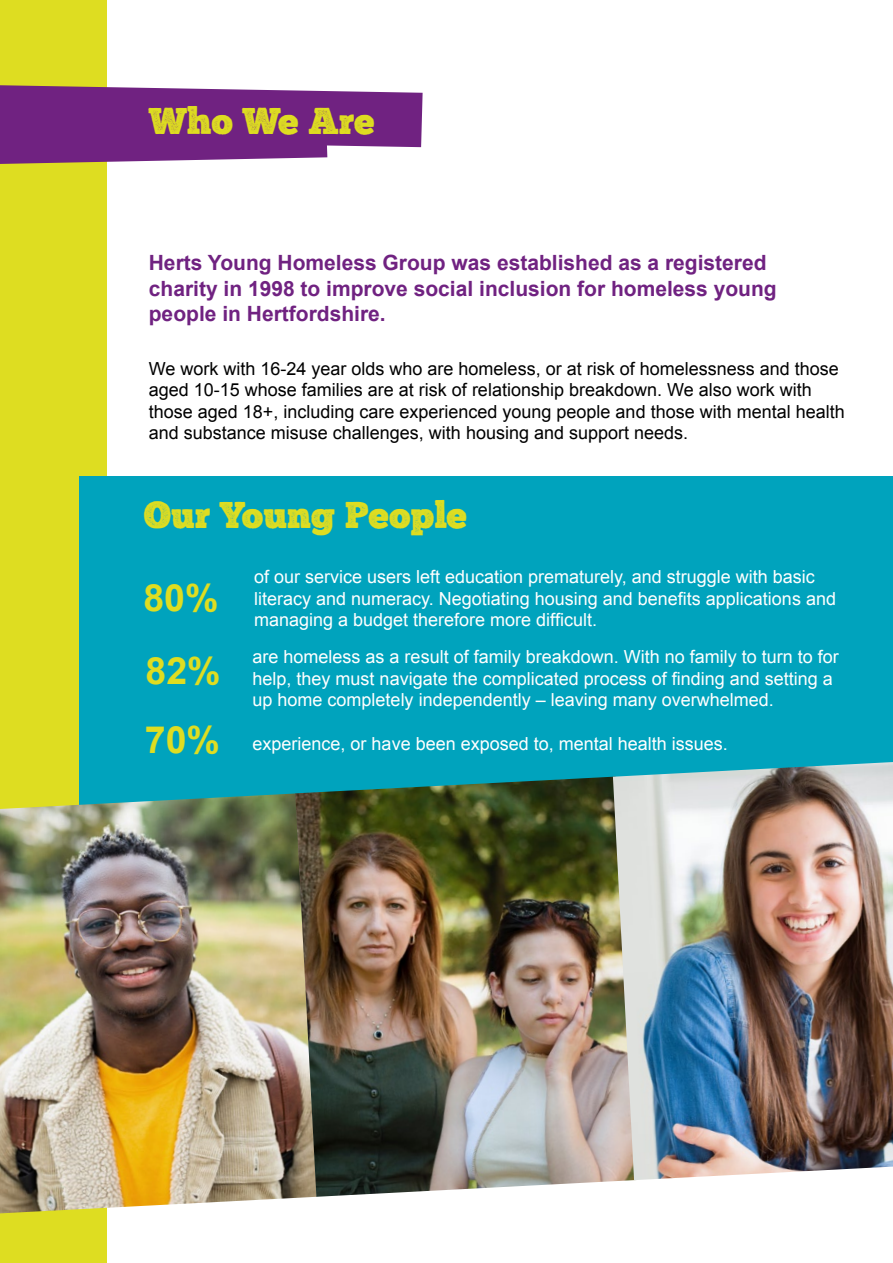
<style>
.page{position:relative;width:893px;height:1263px;background:#fff}
.page>*{position:absolute;margin:0;border:0;box-sizing:border-box;transform-origin:0 0}
.t1{font:37.5px "Chunk Five Print";color:#dedd21}
.t2{font:700 37.5px/73.7px "Arial";color:#dedd21}
.t3{font:700 21px/25.2px "Arial";color:#702281}
.t4{font:18px/21.6px "Arial";color:#fff}
.t5{font:18px/21.6px "Arial";color:#000}
</style>
<div class="page">
<div style="left:0;top:0;width:106px;height:1263px;background:#dedd21"></div>
<svg style="left:0;top:85px;width:423px;height:79px;background:#833f90"></svg>
<div style="left:80px;top:476px;width:813px;height:334px;background:#00a3bd"></div>
<img style="left:0;top:793px;width:311px;height:420px">
<img style="left:295px;top:776px;width:341px;height:421px">
<img style="left:613px;top:762px;width:280px;height:418px">
<h1 class="t1" style="left:149px;top:105px;width:227px">Who We Are</h1>
<p class="t3" style="left:149px;top:251px;width:629px">Herts Young Homeless Group was established as a registered charity in 1998 to improve social inclusion for homeless young people in Hertfordshire.</p>
<p class="t5" style="left:149px;top:358px;width:697px">We work with 16-24 year olds who are homeless, or at risk of homelessness and those aged 10-15 whose families are at risk of relationship breakdown. We also work with those aged 18+, including care experienced young people and those with mental health and substance misuse challenges, with housing and support needs.</p>
<h1 class="t1" style="left:143px;top:498px;width:325px">Our Young People</h1>
<p class="t4" style="left:254px;top:566px;width:583px">of our service users left education prematurely, and struggle with basic literacy and numeracy. Negotiating housing and benefits applications and managing a budget therefore more difficult.</p>
<p class="t4" style="left:253px;top:646px;width:588px">are homeless as a result of family breakdown. With no family to turn to for help, they must navigate the complicated process of finding and setting a up home completely independently – leaving many overwhelmed.</p>
<p class="t4" style="left:253px;top:732px;width:477px">experience, or have been exposed to, mental health issues.</p>
<h1 class="t2" style="left:143px;top:562px;width:79px">80%<br>82%</h1>
<h1 class="t2" style="left:145px;top:705px;width:77px">70%</h1>
</div>
